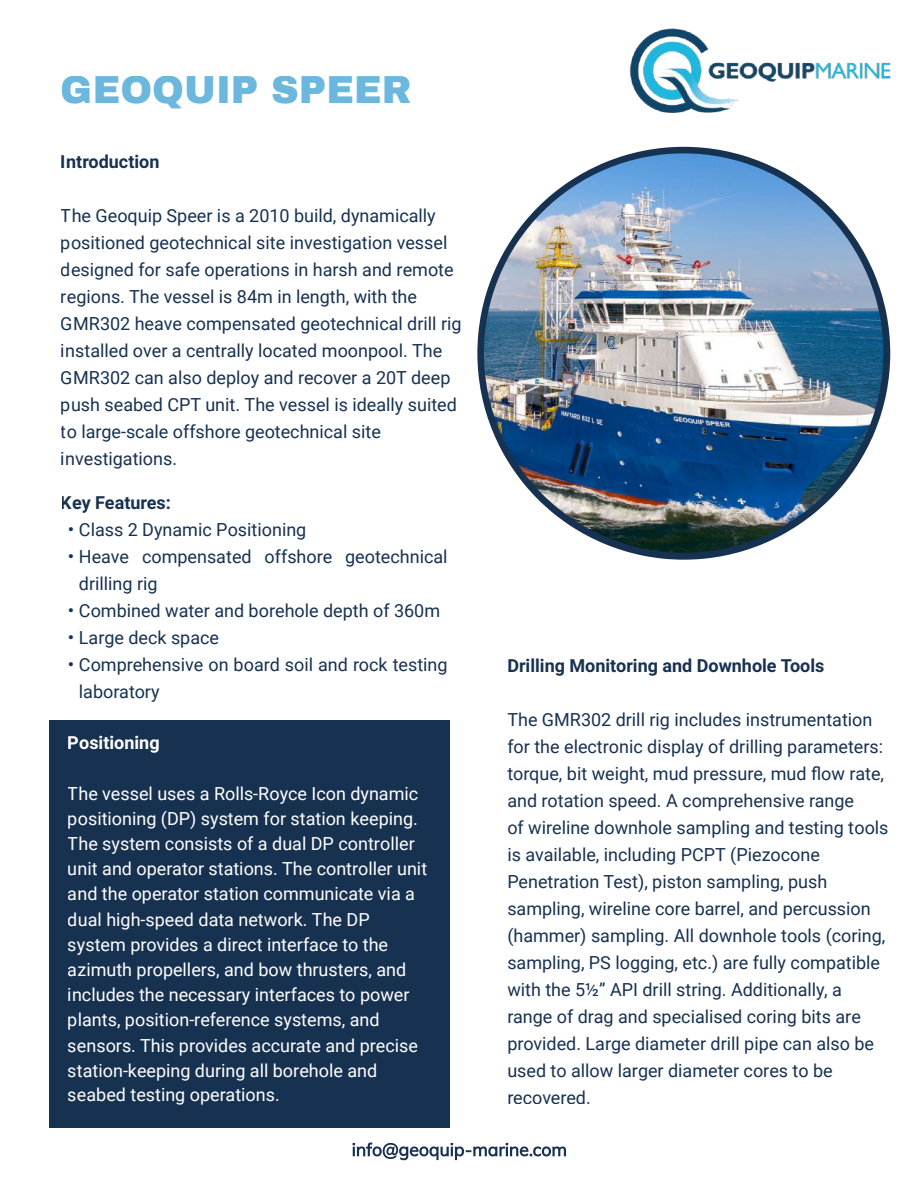
<style>
.page{position:relative;width:918px;height:1188px;background:#fff}
.page>*{position:absolute;margin:0;border:0;box-sizing:border-box;transform-origin:0 0}
.t1{font:900 38.25px "Archivo";color:#6bb7dd}
.t2{font:18px/27px "Roboto";color:#173151}
.t3{font:18px/25.2px "Roboto";color:#fff}
.t4{font:700 18px "Roboto";color:#173151}
.t5{font:700 18px "Roboto";color:#fff}
.s1{font-family:"Arial";font-size:16.2px}
</style>
<div class="page">
<div style="left:50px;top:720px;width:400px;height:407px;background:#173151"></div>
<svg style="left:353px;top:1143px;width:213px;height:17px"></svg>
<img style="left:630px;top:28px;width:261px;height:85px">
<img style="left:477px;top:147px;width:413px;height:413px">
<img style="left:484px;top:153px;width:399px;height:400px">
<h1 class="t1" style="left:61px;top:70px;width:352px">GEOQUIP SPEER</h1>
<p class="t4" style="left:61px;top:151px;width:100px">Introduction</p>
<p class="t2" style="left:61px;top:202px;width:402px">The Geoquip Speer is a 2010 build, dynamically positioned geotechnical site investigation vessel designed for safe operations in harsh and remote regions. The vessel is 84m in length, with the GMR302 heave compensated geotechnical drill rig installed over a centrally located moonpool. The GMR302 can also deploy and recover a 20T deep push seabed CPT unit. The vessel is ideally suited to large-scale offshore geotechnical site investigations.</p>
<p class="t4" style="left:61px;top:492px;width:111px">Key Features:</p>
<p class="t2" style="left:68px;top:516px;width:240px"><span class="s1">•</span> Class 2 Dynamic Positioning</p>
<p class="t2" style="left:79px;top:543px;width:370px;text-indent:-11px"><span class="s1">•</span> Heave compensated offshore geotechnical drilling rig</p>
<p class="t2" style="left:68px;top:597px;width:373px"><span class="s1">•</span> Combined water and borehole depth of 360m</p>
<p class="t2" style="left:68px;top:624px;width:152px"><span class="s1">•</span> Large deck space</p>
<p class="t2" style="left:79px;top:651px;width:370px;text-indent:-11px"><span class="s1">•</span> Comprehensive on board soil and rock testing laboratory</p>
<p class="t4" style="left:507px;top:655px;width:319px">Drilling Monitoring and Downhole Tools</p>
<p class="t2" style="left:507px;top:706px;width:383px">The GMR302 drill rig includes instrumentation for the electronic display of drilling parameters: torque, bit weight, mud pressure, mud ow rate, and rotation speed. A comprehensive range<br>of wireline downhole sampling and testing tools is available, including PCPT (Piezocone Penetration Test), piston sampling, push sampling, wireline core barrel, and percussion (hammer) sampling. All downhole tools (coring, sampling, PS logging, etc.) are fully compatible with the 5½” API drill string. Additionally, a range of drag and specialised coring bits are provided. Large diameter drill pipe can also be used to allow larger diameter cores to be recovered.</p>
<p class="t5" style="left:68px;top:733px;width:93px">Positioning</p>
<p class="t3" style="left:68px;top:781px;width:361px">The vessel uses a Rolls-Royce Icon dynamic positioning (DP) system for station keeping.<br>The system consists of a dual DP controller unit and operator stations. The controller unit and the operator station communicate via a dual high-speed data network. The DP system provides a direct interface to the azimuth propellers, and bow thrusters, and includes the necessary interfaces to power plants, position-reference systems, and sensors. This provides accurate and precise station-keeping during all borehole and seabed testing operations.</p>
</div>
